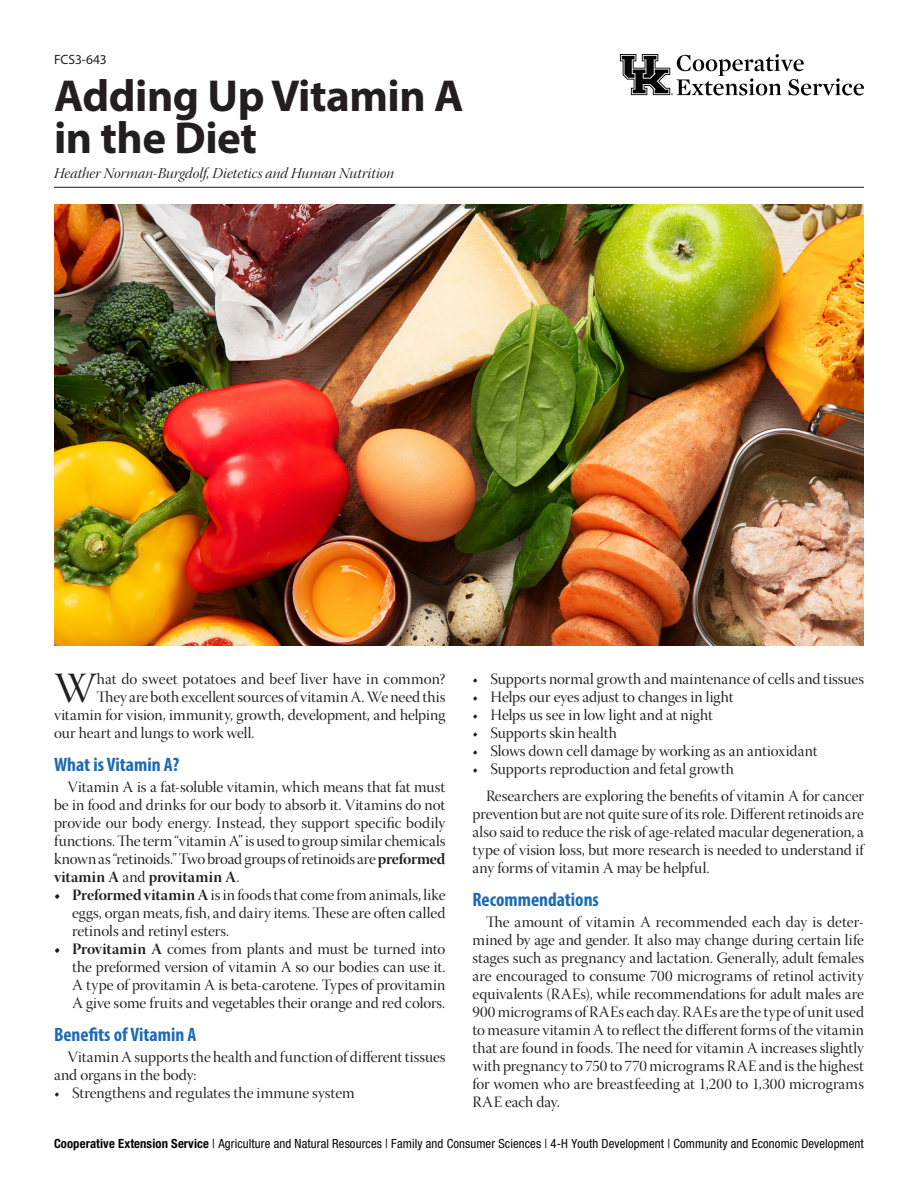
<style>
.page{position:relative;width:918px;height:1188px;background:#fff}
.page>*{position:absolute;margin:0;border:0;box-sizing:border-box;transform-origin:0 0}
.PubTitle{font:700 45px/42px "Myriad Pro";letter-spacing:-.01em;color:#231f20}
.body_drop_cap{font:43.05px "Warnock Pro Disp";color:#231f20}
._1{font:700 condensed 19.5px "Myriad Pro";color:#1d6ab5}
.body{font:15.75px/18px "Warnock Pro Disp";color:#231f20;text-align:justify}
.body_drop_cap-2{font:15.75px "Warnock Pro Disp";color:#231f20}
.Author{font:15px "Warnock Pro It Disp";letter-spacing:.005em;color:#231f20}
.pub_number{font:13.5px "Myriad Pro";color:#231f20}
.t1{font:condensed 12.6px "Helvetica Neue LT Std";letter-spacing:.01em;color:#040503}
.s1{font-family:"Warnock Pro Bold Disp"}
.s2{font-weight:700}
</style>
<div class="page">
<hr style="left:54px;top:187px;width:810px;height:1px;background:#231f20">
<svg style="left:620px;top:54px;width:244px;height:42px"></svg>
<img style="left:54px;top:205px;width:810px;height:440px">
<p class="pub_number" style="left:54px;top:51px;width:54px">FCS3-643</p>
<p class="PubTitle" style="left:54px;top:74px;width:411px">Adding Up Vitamin A in the Diet</p>
<p class="Author" style="left:54px;top:165px;width:342px">Heather Norman-Burgdolf, Dietetics and Human Nutrition</p>
<p class="body_drop_cap" style="left:54px;top:665px;width:44px">W</p>
<p class="body_drop_cap-2" style="left:97px;top:670px;width:350px">hat do sweet potatoes and beef liver have in common?</p>
<p class="body_drop_cap-2" style="left:97px;top:688px;width:350px">They are both excellent sources of vitamin A. We need this</p>
<p class="body_drop_cap-2" style="left:54px;top:706px;width:393px">vitamin for vision, immunity, growth, development, and helping</p>
<p class="body_drop_cap-2" style="left:54px;top:724px;width:202px">our heart and lungs to work well.</p>
<p class="_1" style="left:54px;top:752px;width:127px">What is Vitamin A?</p>
<p class="body" style="left:54px;top:780px;width:393px;text-indent:14px">Vitamin A is a fat-soluble vitamin, which means that fat must be in food and drinks for our body to absorb it. Vitamins do not provide our body energy. Instead, they support specific bodily functions. The term “vitamin A” is used to group similar chemicals known as “retinoids.” Two broad groups of retinoids are <span class="s1">preformed vitamin A</span> and <span class="s1">provitamin A</span>.</p>
<p class="body" style="left:72px;top:888px;width:375px;text-indent:-18px"><span class="s1">• Preformed vitamin A</span> is in foods that come from animals, like eggs, organ meats, fish, and dairy items. These are often called retinols and retinyl esters.</p>
<p class="body" style="left:72px;top:942px;width:375px;text-indent:-18px"><span class="s1">• Provitamin A</span> comes from plants and must be turned into the preformed version of vitamin A so our bodies can use it.<br>A type of provitamin A is beta-carotene. Types of provitamin A give some fruits and vegetables their orange and red colors.</p>
<p class="_1" style="left:54px;top:1022px;width:144px">Benefits of Vitamin A</p>
<p class="body" style="left:54px;top:1050px;width:393px;text-indent:14px">Vitamin A supports the health and function of different tissues and organs in the body:</p>
<p class="body" style="left:54px;top:1086px;width:302px">• Strengthens and regulates the immune system</p>
<p class="body" style="left:472px;top:672px;width:393px">• Supports normal growth and maintenance of cells and tissues</p>
<p class="body" style="left:472px;top:690px;width:263px">• Helps our eyes adjust to changes in light</p>
<p class="body" style="left:472px;top:708px;width:242px">• Helps us see in low light and at night</p>
<p class="body" style="left:472px;top:726px;width:146px">• Supports skin health</p>
<p class="body" style="left:472px;top:744px;width:347px">• Slows down cell damage by working as an antioxidant</p>
<p class="body" style="left:486px;top:757px;width:379px;line-height:27px;text-indent:-14px">• Supports reproduction and fetal growth<br>Researchers are exploring the benefits of vitamin A for cancer</p>
<p class="body" style="left:472px;top:807px;width:393px">prevention but are not quite sure of its role. Different retinoids are also said to reduce the risk of age-related macular degeneration, a type of vision loss, but more research is needed to understand if any forms of vitamin A may be helpful.</p>
<p class="_1" style="left:472px;top:887px;width:128px">Recommendations</p>
<p class="body" style="left:472px;top:915px;width:393px;text-indent:14px">The amount of vitamin A recommended each day is deter&shy;mined by age and gender. It also may change during certain life stages such as pregnancy and lactation. Generally, adult females are encouraged to consume 700 micrograms of retinol activity equivalents (RAEs), while recommendations for adult males are 900 micrograms of RAEs each day. RAEs are the type of unit used to measure vitamin A to reflect the different forms of the vitamin that are found in foods. The need for vitamin A increases slightly with pregnancy to 750 to 770 micrograms RAE and is the highest for women who are breastfeeding at 1,200 to 1,300 micrograms RAE each day.</p>
<p class="t1" style="left:54px;top:1136px;width:811px"><span class="s2">Cooperative Extension Service</span> | Agriculture and Natural Resources | Family and Consumer Sciences | 4-H Youth Development | Community and Economic Development</p>
</div>
